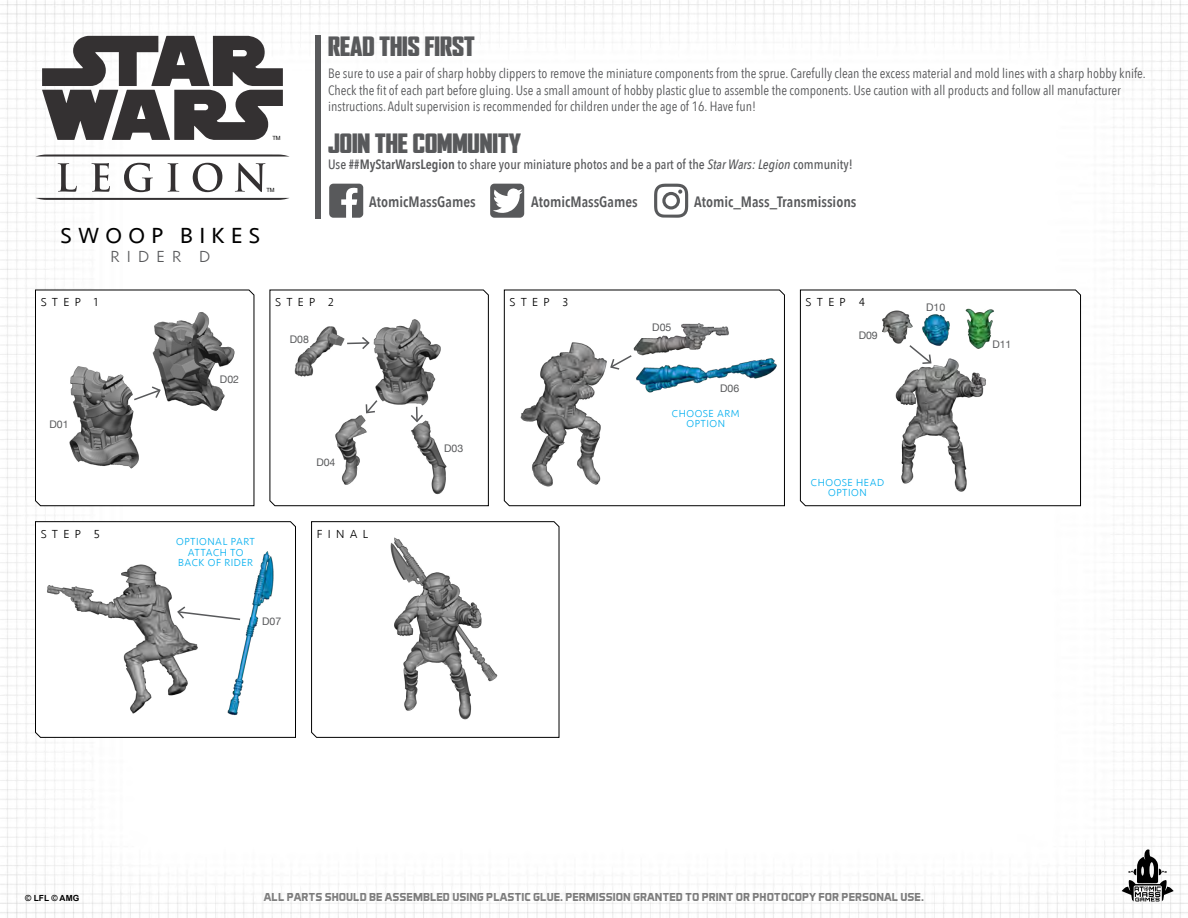
<style>
.page{position:relative;width:1188px;height:918px;background:#fff}
.page>*{position:absolute;margin:0;border:0;box-sizing:border-box;transform-origin:0 0}
.t1{font:900 condensed 25.5px "Agency FB";color:#58595b;scale:1.2 1}
.t2{font:22.5px "Seravek";letter-spacing:.28em;color:#000}
.t3{font:300 16.5px "Seravek";letter-spacing:.44em;color:#58595b}
.t4{font:600 15px "Avenir Next Condensed";color:#58595b}
.t5{font:13.5px/16.2px "Avenir Next Condensed";color:#58595b}
.t6{font:500 13.5px "Avenir Next Condensed";color:#58595b}
.t7{font:700 12px "Aero Matics";color:#000}
.t8{font:300 12px "Seravek";letter-spacing:.44em;color:#000}
.t9{font:300 10.5px/10.5px "Seravek";letter-spacing:.05em;color:#00aeef;text-align:center}
.t10{font:10.5px "Helvetica Neue";color:#58595b}
.t11{font:700 8.4px "Arial";color:#000}
.t12{font:5.7px "Arial";color:#000}
.s1{font-weight:600}
.s2{font-style:italic}
</style>
<div class="page">
<img style="left:0;top:0;width:1188px;height:918px">
<svg style="left:1122px;top:849px;width:52px;height:53px"></svg>
<svg style="left:42px;top:36px;width:241px;height:104px"></svg>
<svg style="left:35px;top:155px;width:255px;height:2px"></svg>
<svg style="left:35px;top:198px;width:255px;height:2px"></svg>
<svg style="left:58px;top:163px;width:19px;height:29px"></svg>
<svg style="left:91px;top:163px;width:19px;height:29px"></svg>
<svg style="left:124px;top:163px;width:29px;height:29px"></svg>
<svg style="left:168px;top:163px;width:11px;height:29px"></svg>
<svg style="left:193px;top:163px;width:29px;height:29px"></svg>
<svg style="left:235px;top:163px;width:30px;height:29px"></svg>
<div style="left:315px;top:35px;width:6px;height:184px;background:#58595b"></div>
<svg style="left:490px;top:184px;width:34px;height:34px"></svg>
<svg style="left:329px;top:184px;width:34px;height:34px"></svg>
<svg style="left:654px;top:184px;width:34px;height:34px"></svg>
<svg style="left:35px;top:289px;width:220px;height:218px"></svg>
<svg style="left:269px;top:289px;width:220px;height:218px"></svg>
<svg style="left:503px;top:289px;width:282px;height:218px"></svg>
<svg style="left:800px;top:289px;width:281px;height:218px"></svg>
<img style="left:31px;top:309px;width:218px;height:197px">
<img style="left:278px;top:302px;width:211px;height:204px">
<img style="left:504px;top:302px;width:279px;height:201px">
<img style="left:774px;top:305px;width:277px;height:195px">
<svg style="left:132px;top:385px;width:30px;height:17px"></svg>
<svg style="left:609px;top:354px;width:24px;height:17px"></svg>
<svg style="left:908px;top:344px;width:25px;height:21px"></svg>
<svg style="left:346px;top:335px;width:25px;height:16px"></svg>
<svg style="left:365px;top:399px;width:14px;height:16px"></svg>
<svg style="left:409px;top:407px;width:16px;height:16px"></svg>
<svg style="left:35px;top:521px;width:261px;height:217px"></svg>
<svg style="left:311px;top:521px;width:249px;height:217px"></svg>
<img style="left:35px;top:540px;width:255px;height:195px">
<img style="left:309px;top:527px;width:245px;height:203px">
<svg style="left:176px;top:605px;width:66px;height:16px"></svg>
<p class="t12" style="left:272px;top:134px;width:10px">TM</p>
<p class="t12" style="left:266px;top:186px;width:10px">TM</p>
<h2 class="t2" style="left:61px;top:218px;width:201px">SWOOP BIKES</h2>
<p class="t3" style="left:110px;top:247px;width:102px">RIDER D</p>
<h1 class="t1" style="left:328px;top:32px;width:124px">READ THIS FIRST</h1>
<p class="t5" style="left:328px;top:65px;width:819px">Be sure to use a pair of sharp hobby clippers to remove the miniature components from the sprue. Carefully clean the excess material and mold lines with a sharp hobby knife.<br>Check the fit of each part before gluing. Use a small amount of hobby plastic glue to assemble the components. Use caution with all products and follow all manufacturer instructions. Adult supervision is recommended for children under the age of 16. Have fun!</p>
<h1 class="t1" style="left:328px;top:129px;width:162px">JOIN THE COMMUNITY</h1>
<p class="t6" style="left:328px;top:156px;width:526px">Use <span class="s1">##MyStarWarsLegion</span> to share your miniature photos and be a part of the <span class="s2">Star Wars: Legion</span> community!</p>
<p class="t4" style="left:369px;top:189px;width:108px">AtomicMassGames</p>
<p class="t4" style="left:531px;top:189px;width:108px">AtomicMassGames</p>
<p class="t4" style="left:694px;top:189px;width:164px">Atomic_Mass_Transmissions</p>
<p class="t8" style="left:41px;top:295px;width:59px">STEP 1</p>
<p class="t8" style="left:275px;top:295px;width:60px">STEP 2</p>
<p class="t8" style="left:510px;top:295px;width:60px">STEP 3</p>
<p class="t8" style="left:806px;top:295px;width:61px">STEP 4</p>
<p class="t10" style="left:50px;top:417px;width:21px">D01</p>
<p class="t10" style="left:220px;top:371px;width:21px">D02</p>
<p class="t10" style="left:290px;top:331px;width:21px">D08</p>
<p class="t10" style="left:316px;top:455px;width:21px">D04</p>
<p class="t8" style="left:41px;top:527px;width:61px">STEP 5</p>
<p class="t8" style="left:317px;top:527px;width:53px">FINAL</p>
<p class="t9" style="left:176px;top:537px;width:80px">OPTIONAL PART<br>ATTACH TO<br>BACK OF RIDER</p>
<p class="t10" style="left:262px;top:614px;width:21px">D07</p>
<p class="t10" style="left:444px;top:441px;width:21px">D03</p>
<p class="t10" style="left:652px;top:320px;width:21px">D05</p>
<p class="t10" style="left:720px;top:380px;width:21px">D06</p>
<p class="t9" style="left:672px;top:408px;width:69px">CHOOSE ARM<br>OPTION</p>
<p class="t10" style="left:859px;top:327px;width:21px">D09</p>
<p class="t9" style="left:811px;top:477px;width:75px">CHOOSE HEAD<br>OPTION</p>
<p class="t10" style="left:926px;top:300px;width:21px">D10</p>
<p class="t10" style="left:992px;top:337px;width:21px">D11</p>
<p class="t11" style="left:25px;top:892px;width:56px">© LFL © AMG</p>
<p class="t7" style="left:264px;top:890px;width:661px">ALL PARTS SHOULD BE ASSEMBLED USING PLASTIC GLUE. PERMISSION GRANTED TO PRINT OR PHOTOCOPY FOR PERSONAL USE.</p>
</div>
